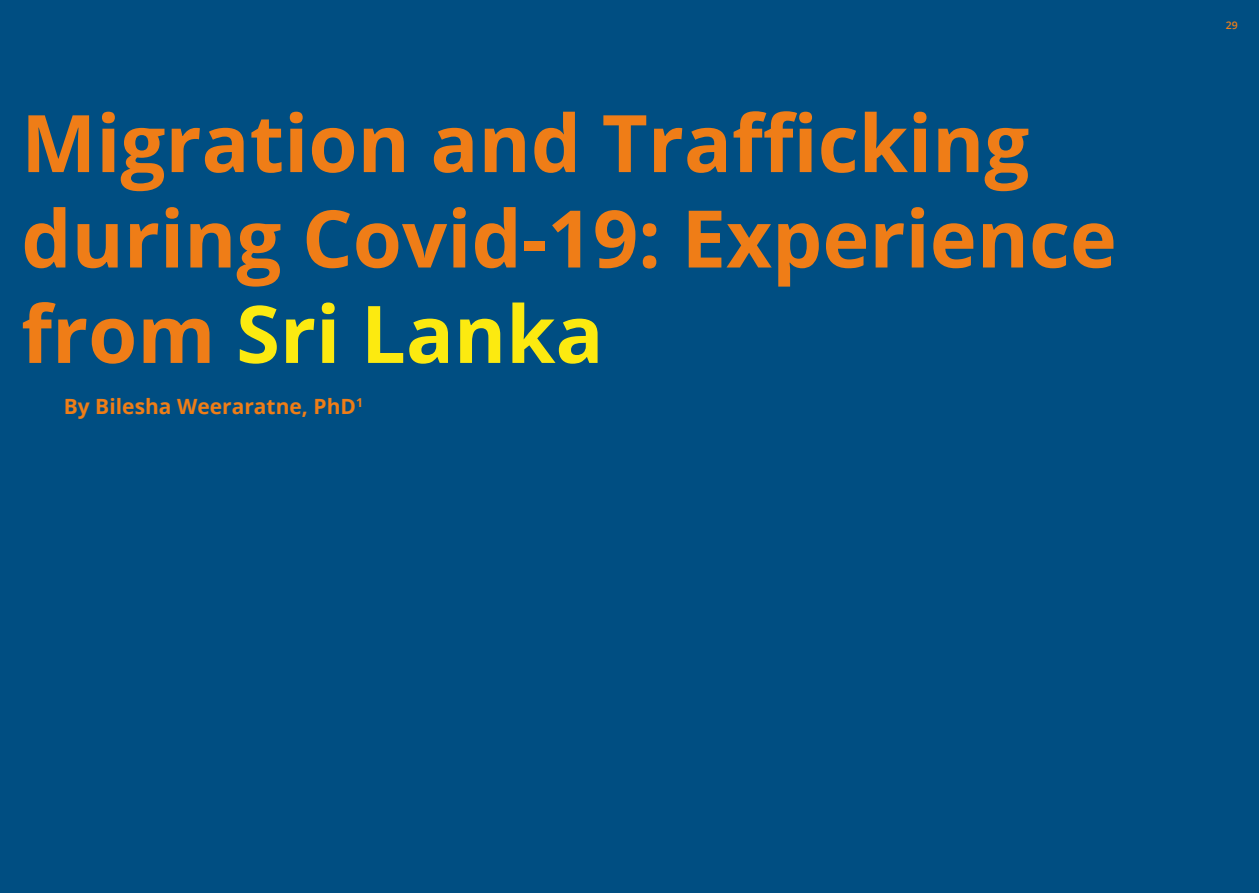
<style>
.page{position:relative;width:1259px;height:893px;background:#004e82}
.page>*{position:absolute;margin:0;border:0;box-sizing:border-box;transform-origin:0 0}
.t1{font:700 79.5px/95.4px "Open Sans";color:#ef7d17}
.t2{font:700 21px "Open Sans";color:#ef7d17}
.t3{font:600 10.5px "Open Sans";color:#ef7d17}
.s1{color:#fcea10}
</style>
<div class="page">
<p class="t1" style="left:21px;top:94px;width:1097px">Migration and Trafficking during Covid-19: Experience from <span class="s1">Sri Lanka</span></p>
<p class="t2" style="left:64px;top:392px;width:301px">By Bilesha Weeraratne, PhD<sup>1</sup></p>
<p class="t3" style="left:1225px;top:18px;width:13px">29</p>
</div>
